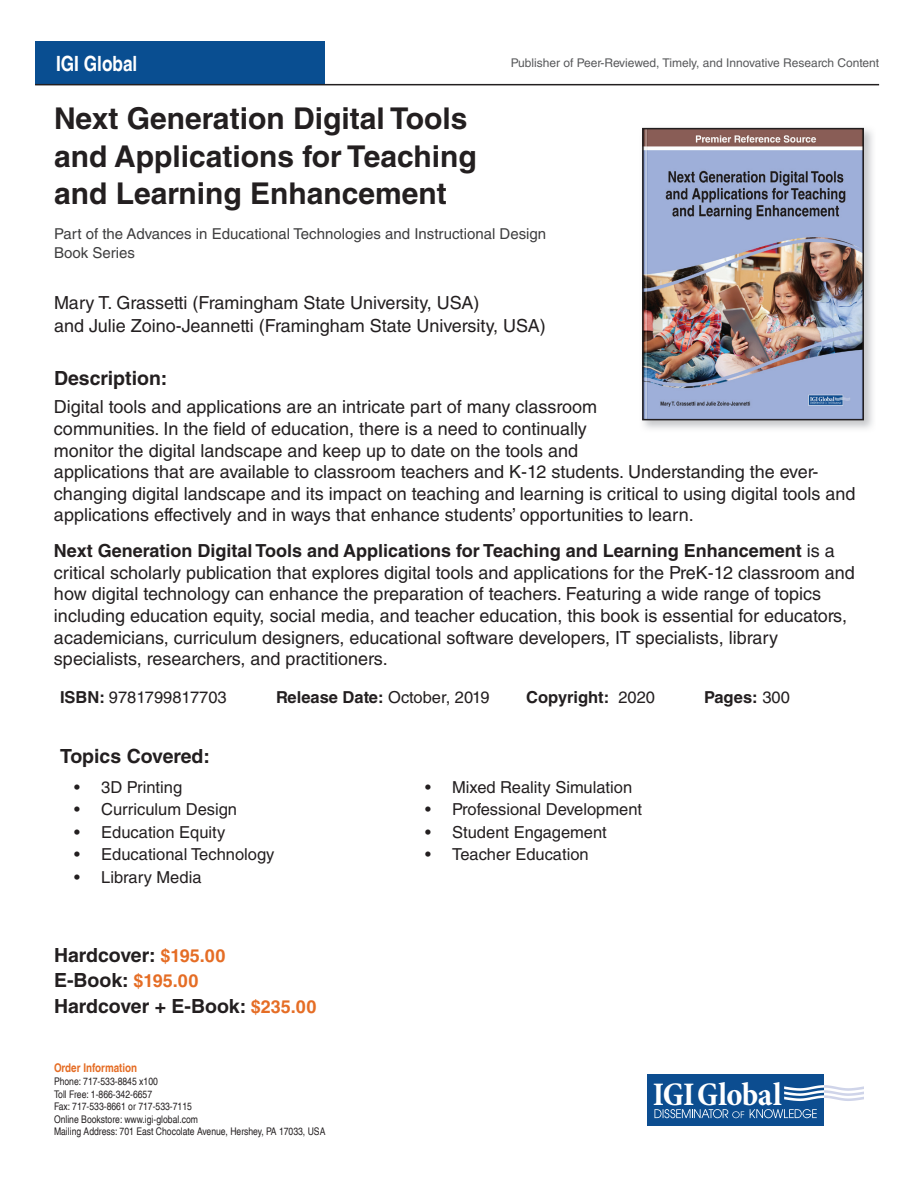
<style>
.page{position:relative;width:918px;height:1188px;background:#fff}
.page>*{position:absolute;margin:0;border:0;box-sizing:border-box;transform-origin:0 0}
.t1{font:700 condensed 33.3px "Minion Pro";letter-spacing:-.015em;color:#fff}
.t2{font:700 30px/37.5px "Helvetica LT Std";color:#231f20}
.t3{font:700 condensed 21px "Helvetica LT";color:#fff}
.t4{font:700 19.5px/25.5px "Helvetica LT Std";color:#231f20}
.t5{font:18px/21.6px "Helvetica LT Std";color:#231f20}
.t6{font:16.5px "Helvetica LT Std";color:#231f20}
.t7{font:700 16.5px "Helvetica LT Std";color:#231f20}
.t8{font:15px/19.5px "Helvetica LT Std";color:#3e3e3f}
.t9{font:12px "Helvetica LT Std";color:#57585a}
.t10{font:700 condensed 12px "Helvetica LT";color:#e56d25}
.t11{font:condensed 10.5px/12.6px "Helvetica LT";color:#231f20}
.s1{font-weight:700}
.s2{font-weight:400}
.s3{font-size:18px;color:#e56d25}
</style>
<div class="page">
<div style="left:35px;top:41px;width:290px;height:44px;background:#094e91"></div>
<svg style="left:647px;top:1125px;width:177px;height:1px"></svg>
<div style="left:647px;top:1074px;width:177px;height:51px;background:#0c4d90"></div>
<svg style="left:654px;top:1109px;width:90px;height:9px"></svg>
<svg style="left:750px;top:1109px;width:67px;height:9px"></svg>
<svg style="left:784px;top:1085px;width:80px;height:16px"></svg>
<hr style="left:35px;top:84px;width:844px;height:1px;background:#231f20">
<img style="left:645px;top:131px;width:216px;height:286px">
<div style="left:642px;top:128px;width:222px;height:292px;border:2px solid #231f20"></div>
<p class="t3" style="left:56px;top:50px;width:83px">IGI Global</p>
<p class="t9" style="left:511px;top:56px;width:370px">Publisher of Peer-Reviewed, Timely, and Innovative Research Content</p>
<h2 class="t2" style="left:54px;top:99px;width:424px">Next Generation Digital Tools and Applications for Teaching and Learning Enhancement</h2>
<p class="t8" style="left:54px;top:224px;width:494px">Part of the Advances in Educational Technologies and Instructional Design<br>Book Series</p>
<p class="t5" style="left:54px;top:292px;width:493px;line-height:22.5px">Mary T. Grassetti (Framingham State University, USA)<br>and Julie Zoino-Jeannetti (Framingham State University, USA)</p>
<p class="t4" style="left:54px;top:365px;width:115px">Description:</p>
<p class="t5" style="left:54px;top:396px;width:803px">Digital tools and applications are an intricate part of many classroom<br>communities. In the eld of education, there is a need to continually<br>monitor the digital landscape and keep up to date on the tools and<br>applications that are available to classroom teachers and K-12 students. Understanding the ever&shy;changing digital landscape and its impact on teaching and learning is critical to using digital tools and applications effectively and in ways that enhance students’ opportunities to learn.</p>
<p class="t5" style="left:54px;top:540px;width:802px"><span class="s1">Next Generation Digital Tools and Applications for Teaching and Learning Enhancement</span> is a critical scholarly publication that explores digital tools and applications for the PreK-12 classroom and how digital technology can enhance the preparation of teachers. Featuring a wide range of topics including education equity, social media, and teacher education, this book is essential for educators, academicians, curriculum designers, educational software developers, IT specialists, library specialists, researchers, and practitioners.</p>
<p class="t6" style="left:60px;top:687px;width:168px"><span class="s1">ISBN:</span> 9781799817703</p>
<p class="t7" style="left:276px;top:687px;width:215px">Release Date: <span class="s2">October, 2019</span></p>
<p class="t7" style="left:526px;top:687px;width:130px">Copyright: <span class="s2">2020</span></p>
<p class="t7" style="left:704px;top:687px;width:87px">Pages: <span class="s2">300</span></p>
<p class="t4" style="left:60px;top:743px;width:152px">Topics Covered:</p>
<p class="t6" style="left:74px;top:777px;width:109px">• 3D Printing</p>
<p class="t6" style="left:74px;top:800px;width:164px">• Curriculum Design</p>
<p class="t6" style="left:74px;top:822px;width:153px">• Education Equity</p>
<p class="t6" style="left:74px;top:845px;width:202px">• Educational Technology</p>
<p class="t6" style="left:74px;top:867px;width:129px">• Library Media</p>
<p class="t4" style="left:54px;top:942px;width:264px">Hardcover: <span class="s3">$195.00<br></span>E-Book: <span class="s3">$195.00<br></span>Hardcover + E-Book: <span class="s3">$235.00</span></p>
<p class="t10" style="left:54px;top:1061px;width:85px">Order Information</p>
<p class="t11" style="left:54px;top:1075px;width:273px">Phone: 717-533-8845 x100<br>Toll Free: 1-866-342-6657<br>Fax: 717-533-8661 or 717-533-7115<br>Online Bookstore: www.igi-global.com<br>Mailing Address: 701 East Chocolate Avenue, Hershey, PA 17033, USA</p>
<p class="t6" style="left:425px;top:777px;width:208px">• Mixed Reality Simulation</p>
<p class="t6" style="left:425px;top:800px;width:218px">• Professional Development</p>
<p class="t6" style="left:425px;top:822px;width:183px">• Student Engagement</p>
<p class="t6" style="left:425px;top:845px;width:165px">• Teacher Education</p>
<h1 class="t1" style="left:653px;top:1071px;width:130px">IGIGlobal</h1>
</div>
